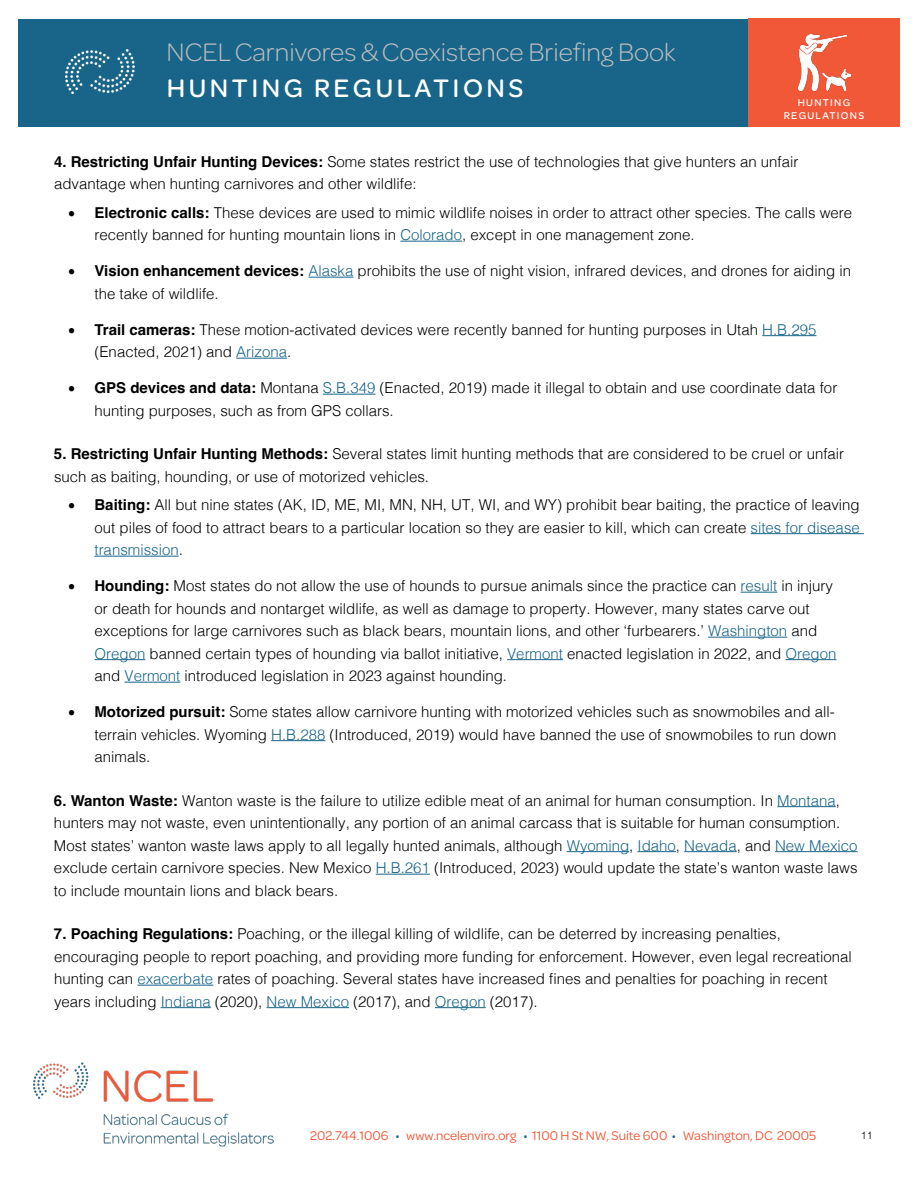
<style>
.page{position:relative;width:918px;height:1188px;background:#fff}
.page>*{position:absolute;margin:0;border:0;box-sizing:border-box;transform-origin:0 0}
.t1{font:300 27px "Omnes";color:#bcbec0}
.t2{font:500 27px "Omnes";letter-spacing:.13em;color:#fff}
.t3{font:300 15px/22.5px "Helvetica";color:#000}
.t4{font:13.5px "Omnes";color:#f15838}
.t5{font:500 10.5px/12.6px "Omnes";letter-spacing:.12em;color:#fff;text-align:center}
.t6{font:300 10.5px "Helvetica";color:#000}
.s1{font-weight:700}
.s2{font-family:"Helvetica Neue";font-weight:400}
.s3{color:#186589}
</style>
<div class="page">
<div style="left:18px;top:19px;width:882px;height:108px;background:#186589"></div>
<img style="left:66px;top:49px;width:68px;height:44px">
<img style="left:34px;top:1063px;width:239px;height:84px">
<hr style="left:400px;top:241px;width:62px;height:1px;background:#186589">
<hr style="left:308px;top:277px;width:45px;height:1px;background:#186589">
<hr style="left:762px;top:335px;width:54px;height:1px;background:#186589">
<hr style="left:236px;top:358px;width:51px;height:1px;background:#186589">
<hr style="left:323px;top:394px;width:52px;height:1px;background:#186589">
<hr style="left:751px;top:533px;width:113px;height:1px;background:#186589">
<hr style="left:94px;top:556px;width:85px;height:1px;background:#186589">
<hr style="left:741px;top:592px;width:36px;height:1px;background:#186589">
<hr style="left:708px;top:637px;width:79px;height:1px;background:#186589">
<hr style="left:94px;top:659px;width:51px;height:1px;background:#186589">
<hr style="left:507px;top:659px;width:56px;height:1px;background:#186589">
<hr style="left:786px;top:659px;width:50px;height:1px;background:#186589">
<hr style="left:125px;top:682px;width:55px;height:1px;background:#186589">
<hr style="left:271px;top:740px;width:54px;height:1px;background:#186589">
<hr style="left:777px;top:806px;width:59px;height:1px;background:#186589">
<hr style="left:567px;top:851px;width:62px;height:1px;background:#186589">
<hr style="left:638px;top:851px;width:38px;height:1px;background:#186589">
<hr style="left:684px;top:851px;width:53px;height:1px;background:#186589">
<hr style="left:775px;top:851px;width:83px;height:1px;background:#186589">
<hr style="left:376px;top:874px;width:54px;height:1px;background:#186589">
<hr style="left:137px;top:985px;width:76px;height:1px;background:#186589">
<hr style="left:161px;top:1007px;width:50px;height:1px;background:#186589">
<hr style="left:267px;top:1007px;width:82px;height:1px;background:#186589">
<hr style="left:435px;top:1007px;width:51px;height:1px;background:#186589">
<div style="left:748px;top:19px;width:152px;height:108px;background:#f15838"></div>
<img style="left:797px;top:35px;width:54px;height:56px">
<h1 class="t1" style="left:167px;top:34px;width:511px">NCEL Carnivores &amp; Coexistence Briefing Book</h1>
<h1 class="t2" style="left:167px;top:69px;width:358px">HUNTING REGULATIONS</h1>
<p class="t5" style="left:784px;top:95px;width:82px">HUNTING<br>REGULATIONS</p>
<p class="t3" style="left:54px;top:149px;width:746px"><span class="s1">4. Restricting Unfair Hunting Devices:</span> Some states restrict the use of technologies that give hunters an unfair advantage when hunting carnivores and other wildlife:</p>
<p class="t3" style="left:94px;top:200px;width:759px;text-indent:-27px"><span class="s2">࡟</span> <span class="s1">Electronic calls:</span> These devices are used to mimic wildlife noises in order to attract other species. The calls were recently banned for hunting mountain lions in <span class="s3">Colorado</span>, except in one management zone.</p>
<p class="t3" style="left:94px;top:258px;width:758px;text-indent:-27px"><span class="s2">࡟</span> <span class="s1">Vision enhancement devices:</span> <span class="s3">Alaska</span> prohibits the use of night vision, infrared devices, and drones for aiding in the take of wildlife.</p>
<p class="t3" style="left:94px;top:317px;width:723px;text-indent:-27px"><span class="s2">࡟</span> <span class="s1">Trail cameras:</span> These motion-activated devices were recently banned for hunting purposes in Utah <span class="s3">H.B.295 </span>(Enacted, 2021) and <span class="s3">Arizona</span>.</p>
<p class="t3" style="left:94px;top:375px;width:744px;text-indent:-27px"><span class="s2">࡟</span> <span class="s1">GPS devices and data:</span> Montana <span class="s3">S.B.349</span> (Enacted, 2019) made it illegal to obtain and use coordinate data for hunting purposes, such as from GPS collars.</p>
<p class="t3" style="left:54px;top:441px;width:792px"><span class="s1">5. Restricting Unfair Hunting Methods:</span> Several states limit hunting methods that are considered to be cruel or unfair such as baiting, hounding, or use of motorized vehicles.</p>
<p class="t3" style="left:94px;top:492px;width:767px;text-align:justify;text-indent:-27px"><span class="s2">࡟</span> <span class="s1">Baiting:</span> All but nine states (AK, ID, ME, MI, MN, NH, UT, WI, and WY) prohibit bear baiting, the practice of leaving out piles of food to attract bears to a particular location so they are easier to kill, which can create <span class="s3">sites for disease transmission</span>.</p>
<p class="t3" style="left:94px;top:573px;width:743px;text-indent:-27px"><span class="s2">࡟</span> <span class="s1">Hounding:</span> Most states do not allow the use of hounds to pursue animals since the practice can <span class="s3">result</span> in injury or death for hounds and nontarget wildlife, as well as damage to property. However, many states carve out exceptions for large carnivores such as black bears, mountain lions, and other ‘furbearers.’ <span class="s3">Washington</span> and <span class="s3">Oregon</span> banned certain types of hounding via ballot initiative, <span class="s3">Vermont</span> enacted legislation in 2022, and <span class="s3">Oregon </span>and <span class="s3">Vermont</span> introduced legislation in 2023 against hounding.</p>
<p class="t3" style="left:94px;top:699px;width:743px;text-align:justify;text-indent:-27px"><span class="s2">࡟</span> <span class="s1">Motorized pursuit:</span> Some states allow carnivore hunting with motorized vehicles such as snowmobiles and all&shy;terrain vehicles. Wyoming <span class="s3">H.B.288</span> (Introduced, 2019) would have banned the use of snowmobiles to run down animals.</p>
<p class="t3" style="left:54px;top:788px;width:805px"><span class="s1">6. Wanton Waste:</span> Wanton waste is the failure to utilize edible meat of an animal for human consumption. In <span class="s3">Montana</span>, hunters may not waste, even unintentionally, any portion of an animal carcass that is suitable for human consumption.<br>Most states’ wanton waste laws apply to all legally hunted animals, although <span class="s3">Wyoming</span>, <span class="s3">Idaho</span>, <span class="s3">Nevada</span>, and <span class="s3">New Mexico </span>exclude certain carnivore species. New Mexico <span class="s3">H.B.261</span> (Introduced, 2023) would update the state’s wanton waste laws to include mountain lions and black bears.</p>
<p class="t3" style="left:54px;top:921px;width:799px"><span class="s1">7. Poaching Regulations:</span> Poaching, or the illegal killing of wildlife, can be deterred by increasing penalties, encouraging people to report poaching, and providing more funding for enforcement. However, even legal recreational hunting can <span class="s3">exacerbate</span> rates of poaching. Several states have increased fines and penalties for poaching in recent years including <span class="s3">Indiana</span> (2020), <span class="s3">New Mexico</span> (2017), and <span class="s3">Oregon</span> (2017).</p>
<p class="t4" style="left:310px;top:1127px;width:508px">202.744.1006 <span class="s3">•</span> www.ncelenviro.org <span class="s3">•</span> 1100 H St NW, Suite 600 <span class="s3">•</span> Washington, DC 20005</p>
<p class="t6" style="left:861px;top:1127px;width:13px">11</p>
</div>
